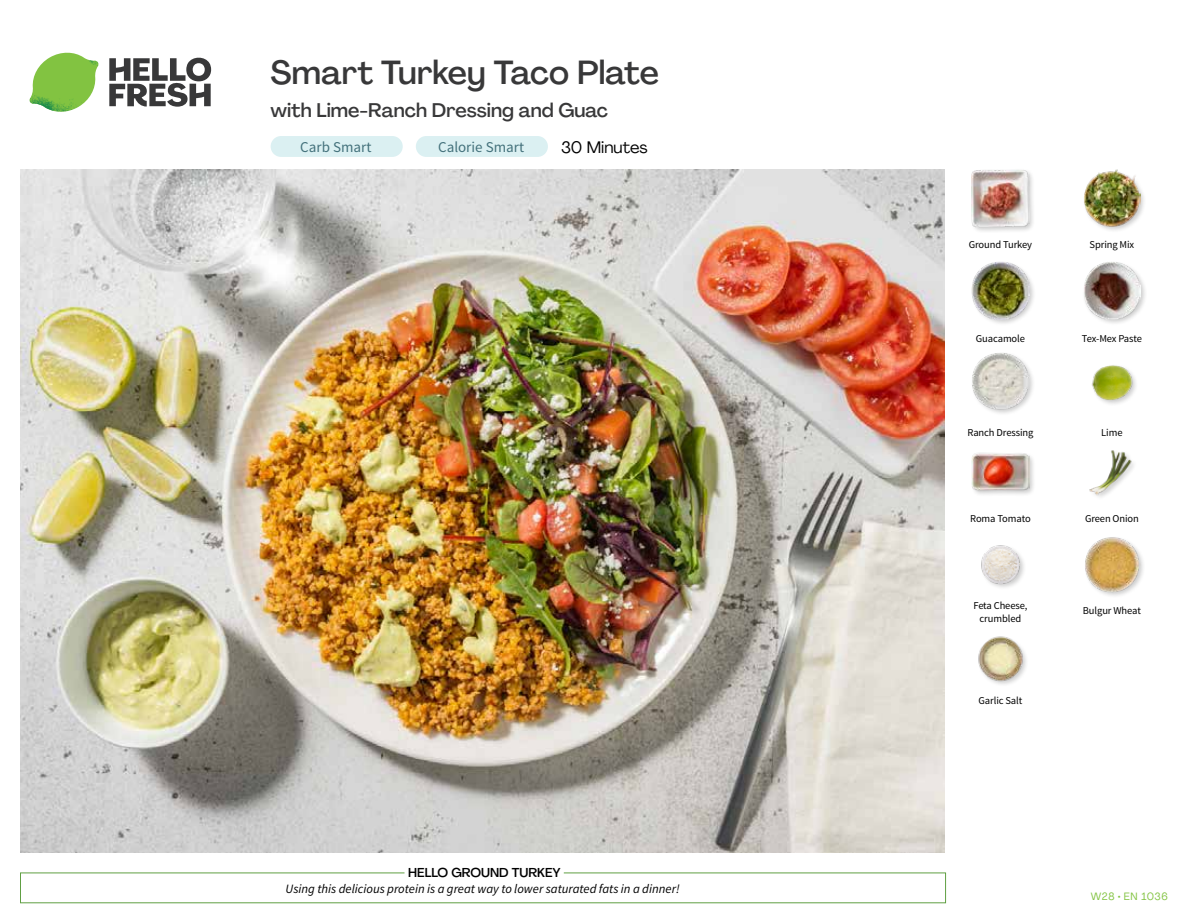
<style>
.page{position:relative;width:1188px;height:918px;background:#fff}
.page>*{position:absolute;margin:0;border:0;box-sizing:border-box;transform-origin:0 0}
.t1{font:500 33px "Agrandir";letter-spacing:-.005em;color:#383839}
.t2{font:500 19.5px "Agrandir";color:#383839}
.t3{font:16.5px "Agrandir";color:#000}
.t4{font:15px "Source Sans Pro";color:#43717b}
.t5{font:italic 12.75px "Source Sans Pro";color:#000}
.t6{font:500 12.75px "Agrandir";color:#000}
.t7{font:10.5px/13.5px "Source Sans Pro";letter-spacing:-.01em;color:#000;text-align:center}
.t8{font:10.5px "Agrandir";letter-spacing:.05em;color:#82c341}
</style>
<div class="page">
<svg style="left:109px;top:57px;width:102px;height:50px"></svg>
<svg style="left:34px;top:53px;width:62px;height:40px"></svg>
<img style="left:67px;top:53px;width:32px;height:26px">
<img style="left:33px;top:75px;width:59px;height:11px">
<img style="left:29px;top:79px;width:61px;height:33px">
<img style="left:65px;top:86px;width:27px;height:25px">
<div style="left:20px;top:873px;width:926px;height:30px;border:1px solid #609f43"></div>
<div style="left:405px;top:865px;width:159px;height:15px;background:#fff"></div>
<img style="left:21px;top:170px;width:924px;height:682px">
<img style="left:978px;top:636px;width:48px;height:49px">
<div style="left:1084px;top:536px;width:62px;height:62px;background:#000;opacity:.2"></div>
<img style="left:1084px;top:536px;width:57px;height:57px">
<img style="left:981px;top:545px;width:43px;height:43px">
<img style="left:1089px;top:450px;width:45px;height:47px">
<div style="left:971px;top:452px;width:65px;height:45px;background:#000;opacity:.2"></div>
<img style="left:972px;top:452px;width:57px;height:45px">
<img style="left:1092px;top:365px;width:44px;height:39px">
<div style="left:971px;top:352px;width:64px;height:64px;background:#000;opacity:.2"></div>
<img style="left:972px;top:353px;width:57px;height:57px">
<div style="left:1082px;top:261px;width:65px;height:65px;background:#000;opacity:.2"></div>
<img style="left:1083px;top:262px;width:58px;height:57px">
<div style="left:971px;top:261px;width:65px;height:65px;background:#000;opacity:.2"></div>
<img style="left:972px;top:262px;width:57px;height:57px">
<div style="left:1083px;top:169px;width:64px;height:64px;background:#000;opacity:.2"></div>
<img style="left:1083px;top:170px;width:58px;height:57px">
<div style="left:970px;top:169px;width:65px;height:64px;background:#000;opacity:.2"></div>
<img style="left:972px;top:170px;width:57px;height:57px">
<div style="left:271px;top:136px;width:132px;height:21px;background:#dbf0f2;border-radius:10px"></div>
<div style="left:416px;top:136px;width:132px;height:21px;background:#dbf0f2;border-radius:10px"></div>
<h1 class="t1" style="left:271px;top:52px;width:390px">Smart Turkey Taco Plate</h1>
<h2 class="t2" style="left:271px;top:98px;width:339px">with Lime-Ranch Dressing and Guac</h2>
<h3 class="t3" style="left:561px;top:137px;width:88px">30 Minutes</h3>
<h3 class="t4" style="left:300px;top:138px;width:73px">Carb Smart</h3>
<h3 class="t4" style="left:438px;top:138px;width:87px">Calorie Smart</h3>
<p class="t6" style="left:408px;top:864px;width:154px">HELLO GROUND TURKEY</p>
<p class="t5" style="left:286px;top:881px;width:396px">Using this delicious protein is a great way to lower saturated fats in a dinner!</p>
<p class="t7" style="left:969px;top:238px;width:65px">Ground Turkey</p>
<p class="t7" style="left:1090px;top:238px;width:46px">Spring Mix</p>
<p class="t7" style="left:976px;top:332px;width:51px">Guacamole</p>
<p class="t7" style="left:1082px;top:332px;width:62px">Tex-Mex Paste</p>
<p class="t7" style="left:967px;top:425px;width:67px">Ranch Dressing</p>
<p class="t7" style="left:1101px;top:425px;width:23px">Lime</p>
<p class="t7" style="left:970px;top:512px;width:62px">Roma Tomato</p>
<p class="t7" style="left:1085px;top:512px;width:55px">Green Onion</p>
<p class="t7" style="left:973px;top:599px;width:56px">Feta Cheese, crumbled</p>
<p class="t7" style="left:1083px;top:604px;width:60px">Bulgur Wheat</p>
<p class="t7" style="left:979px;top:694px;width:45px">Garlic Salt</p>
<p class="t8" style="left:1091px;top:890px;width:78px">W28 • EN 1036</p>
</div>
